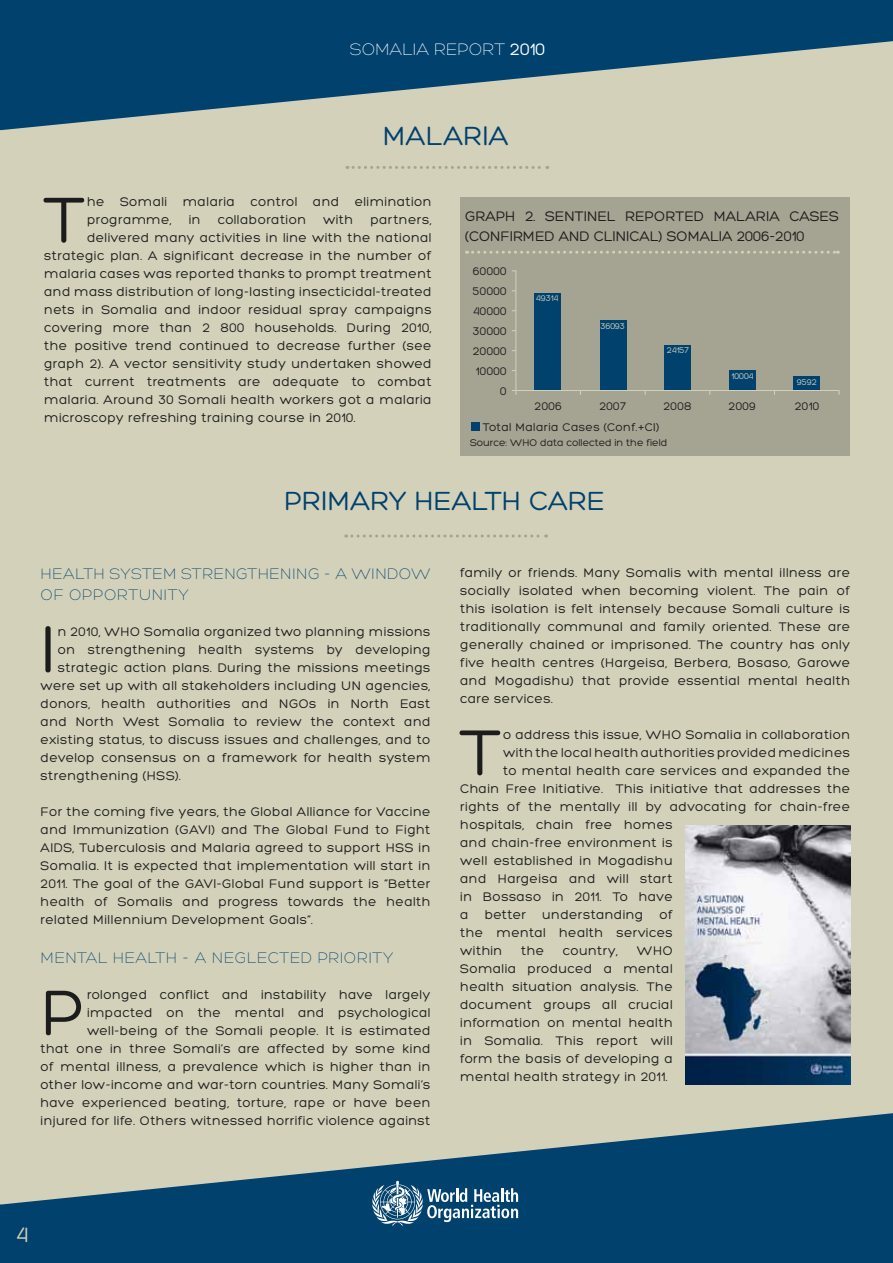
<style>
.page{position:relative;width:893px;height:1263px;background:#d3d1ba}
.page>*{position:absolute;margin:0;border:0;box-sizing:border-box;transform-origin:0 0}
.t1{font:69.15px "Hero";color:#1c1c1c}
.t2{font:28.5px "Hero";color:#00416e}
.t3{font:22.5px "Hero";color:#d3d1ba}
.t4{font:300 18px "Hero";color:#fff}
.t5{font:300 16.5px/21px "Hero";letter-spacing:.03em;color:#00416e}
.t6{font:15px "Hero";color:#1c1c1c}
.t7{font:13.5px/18px "Hero";letter-spacing:.03em;color:#1c1c1c;text-align:justify}
.t8{font:12px/20px "Hero";letter-spacing:.03em;color:#1c1c1c;text-align:right}
.t9{font:10.5px "Hero";color:#1c1c1c}
.t10{font:9px "Hero";color:#d3d1ba}
.s1{font-weight:400}
</style>
<div class="page">
<div style="left:460px;top:198px;width:389px;height:258px;background:#a5a493"></div>
<svg style="left:467px;top:251px;width:371px;height:3px"></svg>
<hr style="left:516px;top:270px;width:1px;height:125px;background:#d3d1ba">
<hr style="left:512px;top:390px;width:327px;height:1px;background:#d3d1ba">
<div style="left:534px;top:293px;width:27px;height:97px;background:#00416e"></div>
<div style="left:600px;top:320px;width:26px;height:70px;background:#00416e"></div>
<div style="left:664px;top:345px;width:27px;height:45px;background:#00416e"></div>
<div style="left:793px;top:376px;width:27px;height:14px;background:#00416e"></div>
<div style="left:729px;top:370px;width:26px;height:20px;background:#00416e"></div>
<div style="left:471px;top:423px;width:8px;height:8px;background:#00416e"></div>
<svg style="left:347px;top:166px;width:201px;height:3px"></svg>
<svg style="left:346px;top:534px;width:201px;height:3px"></svg>
<img style="left:685px;top:825px;width:166px;height:259px">
<svg style="left:0;top:1113px;width:893px;height:150px;fill:#00416e"></svg>
<svg style="left:371px;top:1181px;width:147px;height:44px;background:#467595"></svg>
<svg style="left:0;top:0;width:893px;height:130px;fill:#00416e"></svg>
<h3 class="t4" style="left:350px;top:40px;width:197px">SOMALIA REPORT <span class="s1">2010</span></h3>
<h2 class="t2" style="left:383px;top:121px;width:127px">MALARIA</h2>
<h1 class="t1" style="left:44px;top:184px;width:42px">T</h1>
<p class="t7" style="left:87px;top:193px;width:346px">he Somali malaria control and elimination programme,</p>
<p class="t7" style="left:189px;top:211px;width:13px">in</p>
<p class="t7" style="left:218px;top:211px;width:90px">collaboration</p>
<p class="t7" style="left:323px;top:211px;width:32px">with</p>
<p class="t7" style="left:370px;top:211px;width:63px">partners,</p>
<p class="t7" style="left:87px;top:229px;width:346px">delivered many activities in line with the national</p>
<p class="t7" style="left:44px;top:247px;width:389px">strategic plan. A significant decrease in the number of</p>
<p class="t7" style="left:44px;top:265px;width:389px">malaria cases was reported thanks to prompt treatment</p>
<p class="t7" style="left:44px;top:283px;width:389px">and mass distribution of long-lasting insecticidal-treated</p>
<p class="t7" style="left:44px;top:301px;width:389px">nets in Somalia and indoor residual spray campaigns</p>
<p class="t7" style="left:44px;top:319px;width:389px">covering more than 2 800 households. During 2010,</p>
<p class="t7" style="left:44px;top:337px;width:389px">the positive trend continued to decrease further (see</p>
<p class="t7" style="left:44px;top:355px;width:389px">graph 2). A vector sensitivity study undertaken showed</p>
<p class="t7" style="left:44px;top:373px;width:389px">that current treatments are adequate to combat</p>
<p class="t7" style="left:44px;top:391px;width:389px">malaria. Around 30 Somali health workers got a malaria</p>
<p class="t7" style="left:44px;top:409px;width:313px">microscopy refreshing training course in 2010.</p>
<p class="t6" style="left:465px;top:209px;width:21px">Graph</p>
<p class="t6" style="left:525px;top:209px;width:40px">2. Sentinel</p>
<p class="t6" style="left:625px;top:209px;width:11px">reported</p>
<p class="t6" style="left:714px;top:209px;width:23px">Malaria</p>
<p class="t6" style="left:789px;top:209px;width:21px">Cases</p>
<p class="t6" style="left:465px;top:228px;width:15px">(confirmed</p>
<p class="t6" style="left:559px;top:228px;width:12px">and</p>
<p class="t6" style="left:594px;top:228px;width:10px">clinical</p>
<p class="t6" style="left:658px;top:228px;width:29px">) Somalia</p>
<p class="t6" style="left:737px;top:228px;width:69px">2006-2010</p>
<p class="t8" style="left:473px;top:262px;width:35px">60000<br>50000<br>40000<br>30000<br>20000<br>10000<br>0</p>
<p class="t8" style="left:535px;top:396px;width:29px">2006</p>
<p class="t8" style="left:599px;top:396px;width:28px">2007</p>
<p class="t8" style="left:663px;top:396px;width:30px">2008</p>
<p class="t8" style="left:728px;top:396px;width:29px">2009</p>
<p class="t8" style="left:795px;top:396px;width:26px">2010</p>
<p class="t8" style="left:483px;top:417px;width:178px">Total Malaria Cases (Conf.+CI)</p>
<p class="t10" style="left:536px;top:294px;width:24px">49314</p>
<p class="t10" style="left:600px;top:321px;width:26px">36093</p>
<p class="t10" style="left:667px;top:346px;width:24px">24157</p>
<p class="t10" style="left:731px;top:372px;width:23px">10004</p>
<p class="t10" style="left:797px;top:378px;width:22px">9592</p>
<p class="t9" style="left:470px;top:437px;width:199px">Source: WHO data collected in the field</p>
<h2 class="t2" style="left:284px;top:486px;width:322px">PRIMARY HEALTH CARE</h2>
<p class="t5" style="left:41px;top:563px;width:391px">HEALTH SYSTEM STRENGTH ENING - A WINDOW<br>OF OPPO</p>
<p class="t5" style="left:117px;top:584px;width:63px">RTUN ITY</p>
<h1 class="t1" style="left:41px;top:614px;width:17px">I</h1>
<p class="t7" style="left:58px;top:622px;width:374px">n 2010, WHO Somalia organized two planning missions</p>
<p class="t7" style="left:58px;top:640px;width:374px">on strengthening health systems by developing</p>
<p class="t7" style="left:58px;top:658px;width:374px">strategic action plans. During the missions meetings</p>
<p class="t7" style="left:41px;top:676px;width:391px">were set up with all stakeholders including UN agencies,</p>
<p class="t7" style="left:41px;top:694px;width:391px">donors, health authorities and NGOs in North East</p>
<p class="t7" style="left:41px;top:712px;width:391px">and North West Somalia to review the context and</p>
<p class="t7" style="left:41px;top:730px;width:391px">existing status, to discuss issues and challenges, and to</p>
<p class="t7" style="left:41px;top:748px;width:391px">develop consensus on a framework for health system</p>
<p class="t7" style="left:41px;top:766px;width:142px">strengthening (HSS).</p>
<p class="t7" style="left:41px;top:802px;width:391px">For the coming five years, the Global Alliance for Vaccine and Immunization (GAVI) and The Global Fund to Fight AIDS, Tuberculosis and Malaria agreed to support HSS in Somalia. It is expected that implementation will start in 2011. The goal of the GAVI-Global Fund support is “Better health of Somalis and progress towards the health related Millennium Development Goals”.</p>
<p class="t5" style="left:41px;top:947px;width:354px">M ENTAL H EALTH - A NEGLECTED PRIORITY</p>
<h1 class="t1" style="left:41px;top:977px;width:46px">P</h1>
<p class="t7" style="left:41px;top:985px;width:391px;text-align:right">rolonged conflict and instability have largely impacted on the mental and psychological well-being of the Somali people. It is estimated<br>that one in three Somali’s are affected by some kind of mental illness, a prevalence which is higher than in other low-income and war-torn countries. Many Somali’s have experienced beating, torture, rape or have been injured for life. Others witnessed horrific violence against</p>
<p class="t7" style="left:460px;top:563px;width:391px">family or friends. Many Somalis with mental illness are socially isolated when becoming violent. The pain of this isolation is felt intensely because Somali culture is traditionally communal and family oriented. These are generally chained or imprisoned. The country has only five health centres (Hargeisa, Berbera, Bosaso, Garowe and Mogadishu) that provide essential mental health care services.</p>
<h1 class="t1" style="left:460px;top:717px;width:42px">T</h1>
<p class="t7" style="left:503px;top:725px;width:348px">o address this issue, WHO Somalia in collaboration</p>
<p class="t7" style="left:503px;top:743px;width:348px">with the local health authorities provided medicines</p>
<p class="t7" style="left:503px;top:761px;width:349px">to mental health care services and expanded the</p>
<p class="t7" style="left:460px;top:779px;width:391px">Chain Free Initiative. This initiative that addresses the</p>
<p class="t7" style="left:460px;top:797px;width:391px">rights of the mentally ill by advocating for chain-free</p>
<p class="t7" style="left:460px;top:815px;width:214px">hospitals, chain free homes</p>
<p class="t7" style="left:460px;top:833px;width:214px">and chain-free environment is</p>
<p class="t7" style="left:460px;top:851px;width:214px">well established in Mogadishu</p>
<p class="t7" style="left:460px;top:869px;width:214px">and Hargeisa and will start</p>
<p class="t7" style="left:460px;top:887px;width:214px">in Bossaso in 2011. To have</p>
<p class="t7" style="left:460px;top:905px;width:214px">a better understanding of</p>
<p class="t7" style="left:460px;top:923px;width:214px">the mental health services</p>
<p class="t7" style="left:460px;top:941px;width:44px">within</p>
<p class="t7" style="left:521px;top:941px;width:25px">the</p>
<p class="t7" style="left:563px;top:941px;width:57px">country,</p>
<p class="t7" style="left:460px;top:941px;width:214px;text-indent:177px">WHO Somalia produced a mental health situation analysis. The document groups all crucial information on mental health in Somalia. This report will form the basis of developing a mental health strategy in 2011.</p>
<h3 class="t3" style="left:17px;top:1223px;width:13px">4</h3>
</div>
